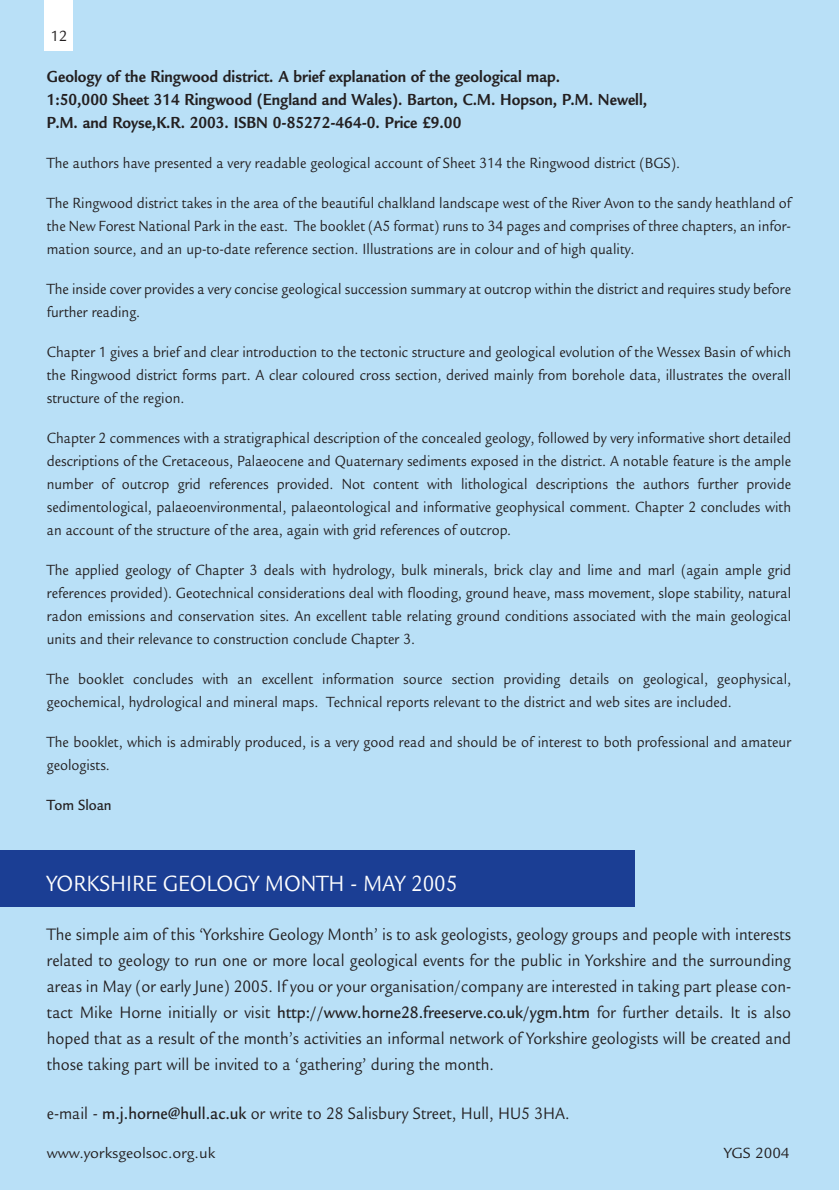
<style>
.page{position:relative;width:840px;height:1190px;background:#fff}
.page>*{position:absolute;margin:0;border:0;box-sizing:border-box;transform-origin:0 0}
.t1{font:24px "Legacy Sans";color:#fff;scale:.9 1}
.t2{font:18px/26px "Legacy Sans";color:#231f20;text-align:justify;scale:.9 1}
.t3{font:700 17.4px/23px "Legacy Sans";color:#231f20;scale:.9 1}
.t4{font:16px/23px "Legacy Sans";color:#231f20;text-align:justify;scale:.9 1}
.t5{font:16px "Legacy Sans";color:#231f20}
.t6{font:500 16px "Legacy Sans";color:#231f20;scale:.9 1}
.s1{font-weight:500}
</style>
<div class="page">
<div style="left:0;top:0;width:839px;height:1190px;background:#b9e0f7"></div>
<div style="left:45px;top:0;width:28px;height:51px;background:#fff"></div>
<div style="left:0;top:850px;width:634px;height:57px;background:#1b3e94"></div>
<p class="t5" style="left:50px;top:30px;width:19px">12</p>
<p class="t3" style="left:47px;top:67px;width:669px">Geology of the Ringwood district. A brief explanation of the geological map.<br>1:50,000 Sheet 314 Ringwood (England and Wales). Barton, C.M. Hopson, P.M. Newell,<br>P.M. and Royse,K.R. 2003. ISBN 0-85272-464-0. Price £9.00</p>
<p class="t4" style="left:47px;top:153px;width:705px">The authors have presented a very readable geological account of Sheet 314 the Ringwood district (BGS).</p>
<p class="t4" style="left:47px;top:193px;width:829px">The Ringwood district takes in the area of the beautiful chalkland landscape west of the River Avon to the sandy heathland of the New Forest National Park in the east. The booklet (A5 format) runs to 34 pages and comprises of three chapters, an infor&shy;mation source, and an up-to-date reference section. Illustrations are in colour and of high quality.</p>
<p class="t4" style="left:47px;top:279px;width:829px">The inside cover provides a very concise geological succession summary at outcrop within the district and requires study before further reading.</p>
<p class="t4" style="left:47px;top:342px;width:829px">Chapter 1 gives a brief and clear introduction to the tectonic structure and geological evolution of the Wessex Basin of which the Ringwood district forms part. A clear coloured cross section, derived mainly from borehole data, illustrates the overall structure of the region.</p>
<p class="t4" style="left:47px;top:428px;width:829px">Chapter 2 commences with a stratigraphical description of the concealed geology, followed by very informative short detailed descriptions of the Cretaceous, Palaeocene and Quaternary sediments exposed in the district. A notable feature is the ample number of outcrop grid references provided. Not content with lithological descriptions the authors further provide sedimentological, palaeoenvironmental, palaeontological and informative geophysical comment. Chapter 2 concludes with an account of the structure of the area, again with grid references of outcrop.</p>
<p class="t4" style="left:47px;top:560px;width:829px">The applied geology of Chapter 3 deals with hydrology, bulk minerals, brick clay and lime and marl (again ample grid references provided). Geotechnical considerations deal with flooding, ground heave, mass movement, slope stability, natural radon emissions and conservation sites. An excellent table relating ground conditions associated with the main geological units and their relevance to construction conclude Chapter 3.</p>
<p class="t4" style="left:47px;top:669px;width:829px">The booklet concludes with an excellent information source section providing details on geological, geophysical, geochemical, hydrological and mineral maps. Technical reports relevant to the district and web sites are included.</p>
<p class="t4" style="left:47px;top:732px;width:829px">The booklet, which is admirably produced, is a very good read and should be of interest to both professional and amateur geologists.</p>
<p class="t6" style="left:47px;top:799px;width:74px">Tom Sloan</p>
<h1 class="t1" style="left:47px;top:875px;width:458px">YORKSHIRE GEOLOGY MONTH - MAY 2005</h1>
<p class="t2" style="left:47px;top:923px;width:829px">The simple aim of this ‘Yorkshire Geology Month’ is to ask geologists, geology groups and people with interests related to geology to run one or more local geological events for the public in Yorkshire and the surrounding areas in May (or early June) 2005. If you or your organisation/company are interested in taking part please con&shy;tact Mike Horne initially or visit <span class="s1">http://www.horne28.freeserve.co.uk/ygm.htm</span> for further details. It is also hoped that as a result of the month’s activities an informal network of Yorkshire geologists will be created and those taking part will be invited to a ‘gathering’ during the month.</p>
<p class="t2" style="left:47px;top:1102px;width:583px">e-mail - <span class="s1">m.j.horne@hull.ac.uk</span> or write to 28 Salisbury Street, Hull, HU5 3HA.</p>
<p class="t5" style="left:47px;top:1147px;width:170px">www.yorksgeolsoc.org.uk</p>
<p class="t5" style="left:724px;top:1147px;width:67px">YGS 2004</p>
</div>
